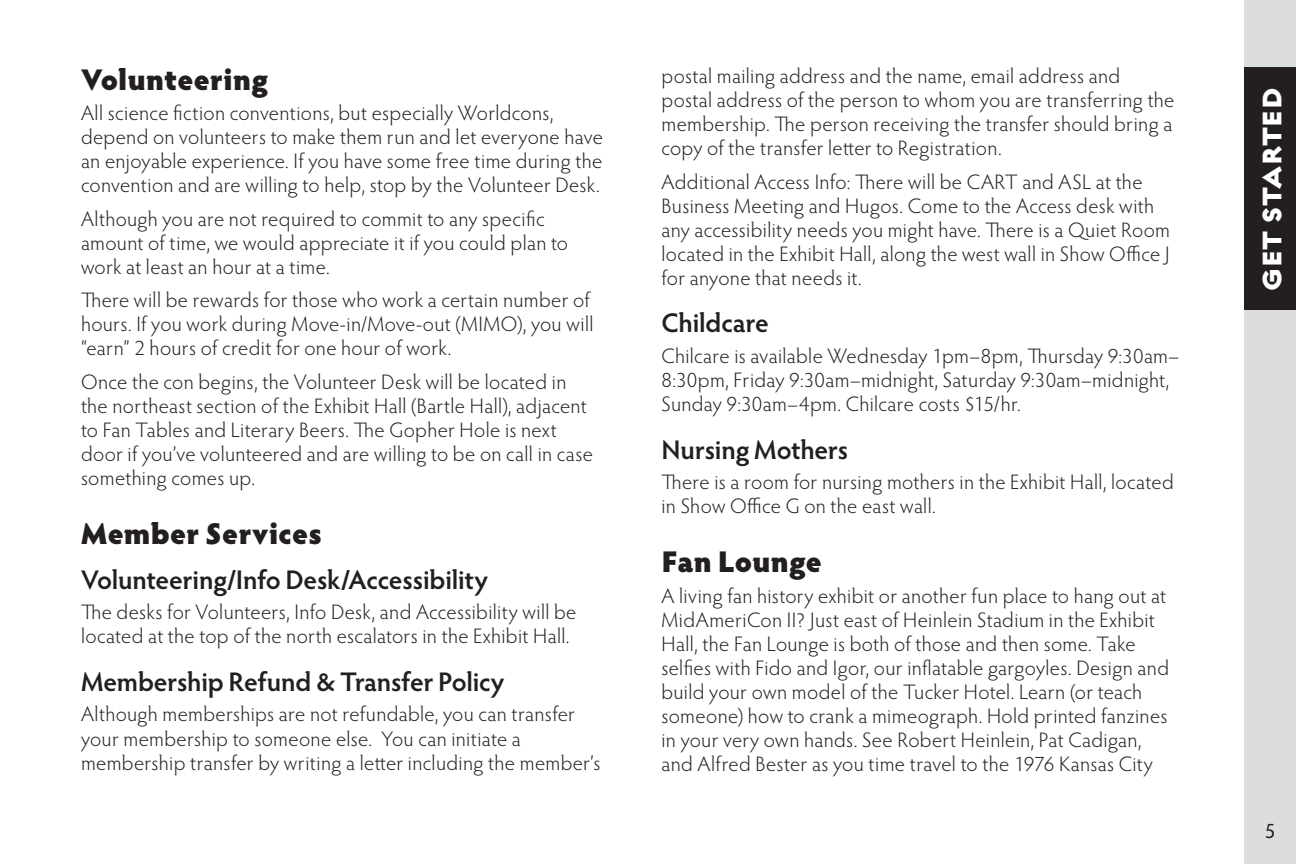
<style>
.page{position:relative;width:1296px;height:864px;background:#fff}
.page>*{position:absolute;margin:0;border:0;box-sizing:border-box;transform-origin:0 0}
.t1{font:900 30px "Hypatia Sans Pro";letter-spacing:.005em;color:#231f20}
.t2{font:800 30px "Regulator";letter-spacing:.015em;color:#fff}
.t3{font:600 27px "Hypatia Sans Pro";letter-spacing:-.01em;color:#231f20}
.t4{font:300 21px/24px "Hypatia Sans Pro";letter-spacing:.015em;color:#231f20}
.t5{font:21px "Hypatia Sans Pro";color:#231f20}
</style>
<div class="page">
<div style="left:1244px;top:0;width:52px;height:864px;background:#dcdddf"></div>
<div style="left:1244px;top:68px;width:52px;height:242px;background:#231f20"></div>
<h1 class="t1" style="left:81px;top:57px;width:189px">Volunteering</h1>
<p class="t4" style="left:81px;top:100px;width:523px">All science fiction conventions, but especially Worldcons, depend on volunteers to make them run and let everyone have an enjoyable experience. If you have some free time during the convention and are willing to help, stop by the Volunteer Desk.</p>
<p class="t4" style="left:81px;top:206px;width:489px">Although you are not required to commit to any specific amount of time, we would appreciate it if you could plan to work at least an hour at a time.</p>
<p class="t4" style="left:81px;top:288px;width:514px">There will be rewards for those who work a certain number of hours. If you work during Move-in/Move-out (MIMO), you will “earn” 2 hours of credit for one hour of work.</p>
<p class="t4" style="left:81px;top:370px;width:513px">Once the con begins, the Volunteer Desk will be located in the northeast section of the Exhibit Hall (Bartle Hall), adjacent to Fan Tables and Literary Beers. The Gopher Hole is next door if you’ve volunteered and are willing to be on call in case something comes up.</p>
<h1 class="t1" style="left:81px;top:512px;width:242px">Member Services</h1>
<p class="t3" style="left:81px;top:561px;width:409px">Volunteering/Info Desk/Accessibility</p>
<p class="t4" style="left:81px;top:600px;width:497px">The desks for Volunteers, Info Desk, and Accessibility will be located at the top of the north escalators in the Exhibit Hall.</p>
<p class="t3" style="left:81px;top:663px;width:425px">Membership Refund &amp; Transfer Policy</p>
<p class="t4" style="left:81px;top:702px;width:521px">Although memberships are not refundable, you can transfer your membership to someone else. You can initiate a membership transfer by writing a letter including the member’s</p>
<p class="t4" style="left:662px;top:63px;width:515px">postal mailing address and the name, email address and postal address of the person to whom you are transferring the membership. The person receiving the transfer should bring a copy of the transfer letter to Registration.</p>
<p class="t4" style="left:662px;top:169px;width:510px">Additional Access Info: There will be CART and ASL at the Business Meeting and Hugos. Come to the Access desk with any accessibility needs you might have. There is a Quiet Room located in the Exhibit Hall, along the west wall in Show Office J for anyone that needs it.</p>
<p class="t3" style="left:662px;top:304px;width:109px">Childcare</p>
<p class="t4" style="left:662px;top:343px;width:519px">Chilcare is available Wednesday 1pm–8pm, Thursday 9:30am–<br>8:30pm, Friday 9:30am–midnight, Saturday 9:30am–midnight,<br>Sunday 9:30am–4pm. Chilcare costs $15/hr.</p>
<p class="t3" style="left:662px;top:431px;width:188px">Nursing Mothers</p>
<p class="t4" style="left:662px;top:469px;width:514px">There is a room for nursing mothers in the Exhibit Hall, located in Show Office G on the east wall.</p>
<h1 class="t1" style="left:662px;top:540px;width:162px">Fan Lounge</h1>
<p class="t4" style="left:662px;top:583px;width:509px">A living fan history exhibit or another fun place to hang out at MidAmeriCon II? Just east of Heinlein Stadium in the Exhibit Hall, the Fan Lounge is both of those and then some. Take selfies with Fido and Igor, our inflatable gargoyles. Design and build your own model of the Tucker Hotel. Learn (or teach someone) how to crank a mimeograph. Hold printed fanzines in your very own hands. See Robert Heinlein, Pat Cadigan, and Alfred Bester as you time travel to the 1976 Kansas City</p>
<h1 class="t2" style="left:1256px;top:291px;width:205px;rotate:-90deg">GET STARTED</h1>
<p class="t5" style="left:1265px;top:817px;width:12px">5</p>
</div>
